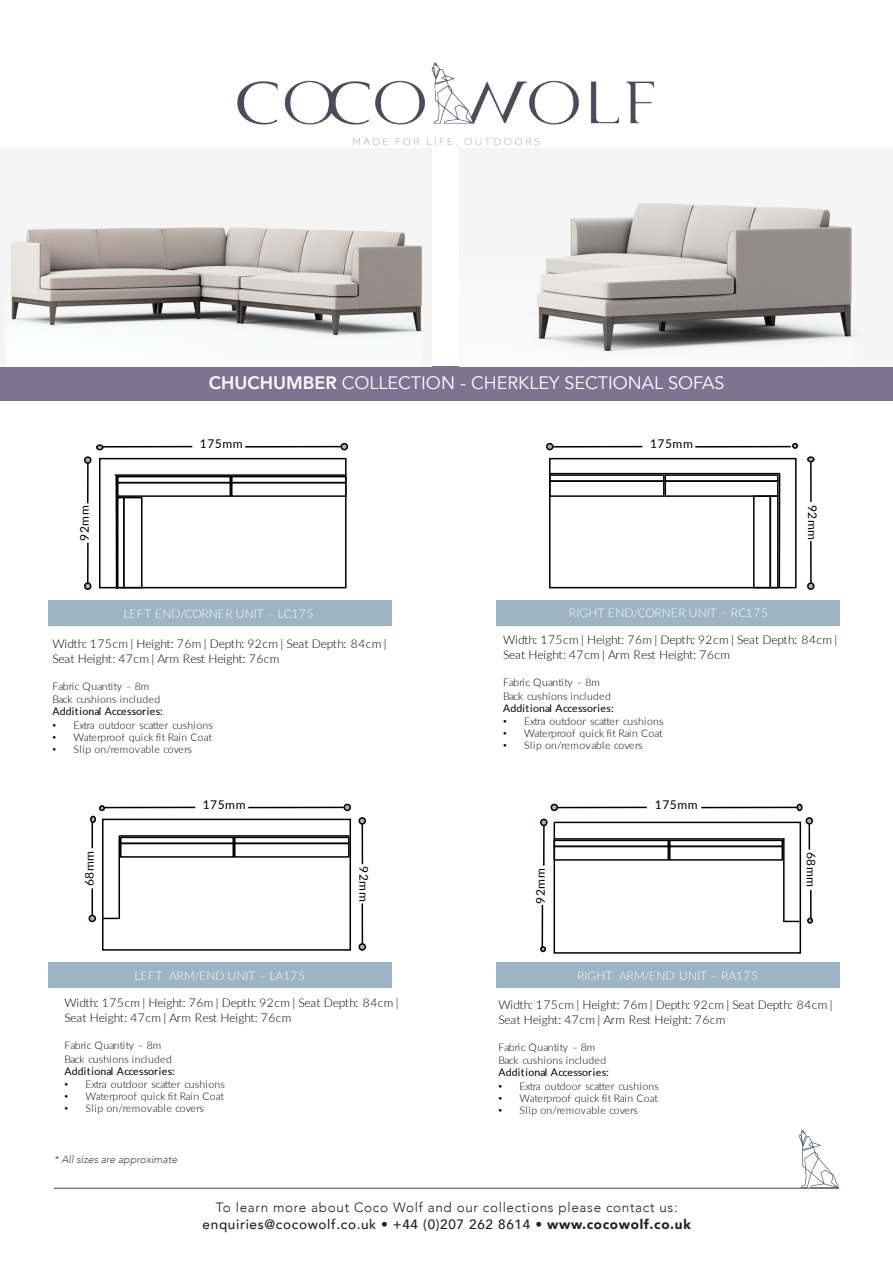
<style>
.page{position:relative;width:893px;height:1263px;background:#fff}
.page>*{position:absolute;margin:0;border:0;box-sizing:border-box;transform-origin:0 0}
.t1{font:18px "Avenir";color:#fff}
.t2{font:300 13.5px/16.2px "Avenir";letter-spacing:.05em;color:#231f20;text-align:center}
.t3{font:300 12px/15px "Lato";letter-spacing:.015em;color:#000}
.t4{font:300 12px "Lato";letter-spacing:.005em;color:#fff}
.t5{font:12px "Lato";letter-spacing:.045em;color:#000}
.t6{font:300 10.5px/13.5px "Lato";letter-spacing:.015em;color:#000}
.t7{font:10.5px "Lato";letter-spacing:.015em;color:#000}
.t8{font:italic 300 10.5px "Avenir";color:#3d4654}
.s1{font-weight:800}
.s2{font-family:"Arial";font-weight:400}
.s3{font-weight:500}
.s4{font-weight:900}
</style>
<div class="page">
<hr style="left:54px;top:1188px;width:785px;height:1px;background:#3d4654">
<svg style="left:799px;top:1130px;width:40px;height:58px"></svg>
<div style="left:0;top:366px;width:893px;height:34px;background:#7f7392"></div>
<img style="left:0;top:225px;width:427px;height:141px">
<img style="left:535px;top:199px;width:332px;height:153px">
<div style="left:549px;top:458px;width:248px;height:130px;border:2px solid #000"></div>
<div style="left:770px;top:495px;width:9px;height:93px;border:2px solid #000"></div>
<div style="left:753px;top:495px;width:18px;height:93px;border:2px solid #000"></div>
<div style="left:665px;top:474px;width:114px;height:8px;border:2px solid #000"></div>
<div style="left:665px;top:480px;width:114px;height:17px;border:2px solid #000"></div>
<hr style="left:550px;top:473px;width:230px;height:1px;background:#000">
<hr style="left:779px;top:474px;width:1px;height:113px;background:#000">
<div style="left:549px;top:474px;width:116px;height:8px;border:2px solid #000"></div>
<div style="left:549px;top:480px;width:116px;height:17px;border:2px solid #000"></div>
<div style="left:99px;top:458px;width:248px;height:130px;border:2px solid #000"></div>
<div style="left:117px;top:497px;width:8px;height:91px;border:2px solid #000"></div>
<div style="left:123px;top:497px;width:20px;height:91px;border:2px solid #000"></div>
<div style="left:117px;top:476px;width:114px;height:7px;border:2px solid #000"></div>
<div style="left:117px;top:482px;width:114px;height:15px;border:2px solid #000"></div>
<hr style="left:115px;top:474px;width:230px;height:2px;background:#000">
<hr style="left:116px;top:475px;width:1px;height:114px;background:#000">
<div style="left:231px;top:476px;width:116px;height:7px;border:2px solid #000"></div>
<div style="left:231px;top:482px;width:116px;height:15px;border:2px solid #000"></div>
<div style="left:48px;top:600px;width:344px;height:26px;background:#9db4c4"></div>
<div style="left:497px;top:600px;width:343px;height:26px;background:#9db4c4"></div>
<hr style="left:87px;top:543px;width:2px;height:44px;background:#000">
<hr style="left:87px;top:459px;width:2px;height:44px;background:#000">
<div style="left:84px;top:456px;width:8px;height:8px;border:2px solid #000;border-radius:50%"></div>
<div style="left:84px;top:582px;width:8px;height:8px;border:2px solid #000;border-radius:50%"></div>
<hr style="left:97px;top:446px;width:95px;height:1px;background:#000">
<div style="left:96px;top:444px;width:8px;height:6px;border:2px solid #000;border-radius:50%"></div>
<div style="left:341px;top:443px;width:7px;height:7px;border:2px solid #000;border-radius:50%"></div>
<hr style="left:245px;top:446px;width:96px;height:1px;background:#000">
<hr style="left:810px;top:541px;width:2px;height:45px;background:#000">
<hr style="left:810px;top:457px;width:2px;height:45px;background:#000">
<div style="left:807px;top:456px;width:8px;height:6px;border:2px solid #000;border-radius:50%"></div>
<div style="left:807px;top:582px;width:8px;height:8px;border:2px solid #000;border-radius:50%"></div>
<hr style="left:547px;top:446px;width:95px;height:1px;background:#000">
<div style="left:546px;top:443px;width:8px;height:7px;border:2px solid #000;border-radius:50%"></div>
<svg style="left:792px;top:443px;width:6px;height:6px"></svg>
<hr style="left:695px;top:446px;width:96px;height:1px;background:#000">
<div style="left:48px;top:963px;width:344px;height:25px;background:#9db4c4"></div>
<div style="left:497px;top:963px;width:343px;height:25px;background:#9db4c4"></div>
<div style="left:102px;top:819px;width:249px;height:132px;border:2px solid #000"></div>
<div style="left:120px;top:837px;width:114px;height:7px;border:2px solid #000"></div>
<div style="left:120px;top:843px;width:114px;height:15px;border:2px solid #000"></div>
<hr style="left:119px;top:835px;width:230px;height:2px;background:#000">
<hr style="left:119px;top:836px;width:1px;height:83px;background:#000">
<div style="left:234px;top:837px;width:116px;height:7px;border:2px solid #000"></div>
<div style="left:234px;top:843px;width:116px;height:15px;border:2px solid #000"></div>
<svg style="left:103px;top:918px;width:15px;height:1px"></svg>
<hr style="left:100px;top:807px;width:95px;height:1px;background:#000">
<div style="left:344px;top:804px;width:7px;height:7px;border:2px solid #000;border-radius:50%"></div>
<hr style="left:248px;top:807px;width:96px;height:1px;background:#000">
<hr style="left:92px;top:888px;width:1px;height:31px;background:#000">
<hr style="left:92px;top:818px;width:1px;height:30px;background:#000">
<svg style="left:92px;top:805px;width:13px;height:17px"></svg>
<div style="left:90px;top:816px;width:6px;height:7px;border:2px solid #000;border-radius:50%"></div>
<div style="left:89px;top:915px;width:7px;height:7px;border:2px solid #000;border-radius:50%"></div>
<hr style="left:362px;top:903px;width:1px;height:45px;background:#000">
<hr style="left:362px;top:819px;width:1px;height:45px;background:#000">
<div style="left:359px;top:817px;width:7px;height:8px;border:2px solid #000;border-radius:50%"></div>
<div style="left:359px;top:943px;width:7px;height:8px;border:2px solid #000;border-radius:50%"></div>
<div style="left:554px;top:822px;width:247px;height:132px;border:2px solid #000"></div>
<div style="left:669px;top:840px;width:114px;height:7px;border:2px solid #000"></div>
<div style="left:669px;top:846px;width:114px;height:15px;border:2px solid #000"></div>
<hr style="left:554px;top:838px;width:230px;height:2px;background:#000">
<hr style="left:783px;top:839px;width:2px;height:83px;background:#000">
<div style="left:554px;top:840px;width:115px;height:7px;border:2px solid #000"></div>
<div style="left:554px;top:846px;width:115px;height:15px;border:2px solid #000"></div>
<svg style="left:785px;top:921px;width:14px;height:1px"></svg>
<hr style="left:542px;top:905px;width:1px;height:45px;background:#000">
<hr style="left:543px;top:821px;width:2px;height:45px;background:#000">
<div style="left:540px;top:819px;width:8px;height:7px;border:2px solid #000;border-radius:50%"></div>
<svg style="left:540px;top:946px;width:6px;height:6px"></svg>
<hr style="left:551px;top:807px;width:96px;height:1px;background:#000">
<div style="left:551px;top:804px;width:7px;height:7px;border:2px solid #000;border-radius:50%"></div>
<div style="left:797px;top:804px;width:6px;height:7px;border:2px solid #000;border-radius:50%"></div>
<hr style="left:701px;top:807px;width:96px;height:1px;background:#000">
<hr style="left:810px;top:890px;width:2px;height:30px;background:#000">
<hr style="left:809px;top:819px;width:1px;height:31px;background:#000">
<div style="left:806px;top:817px;width:7px;height:8px;border:2px solid #000;border-radius:50%"></div>
<svg style="left:807px;top:918px;width:6px;height:6px"></svg>
<img style="left:237px;top:62px;width:418px;height:84px">
<p class="t1" style="left:209px;top:372px;width:517px"><span class="s1">CHUCHUMBER</span> COLLECTION - CHERKLEY SECTIONAL SOFAS</p>
<p class="t5" style="left:76px;top:541px;width:37px;rotate:-90deg">92mm</p>
<p class="t5" style="left:200px;top:435px;width:44px">175mm</p>
<p class="t5" style="left:650px;top:435px;width:44px">175mm</p>
<p class="t5" style="left:821px;top:505px;width:37px;rotate:90deg">92mm</p>
<p class="t4" style="left:123px;top:605px;width:191px">LEFT END/CORNER UNIT – LC175</p>
<p class="t4" style="left:569px;top:604px;width:200px">RIGHT END/CORNER UNIT – RC175</p>
<p class="t3" style="left:52px;top:635px;width:336px">Width: 175cm | Height: 76m | Depth: 92cm | Seat Depth: 84cm |<br>Seat Height: 47cm | Arm Rest Height: 76cm</p>
<p class="t6" style="left:52px;top:679px;width:109px">Fabric Quantity – 8m<br>Back cushions included</p>
<p class="t7" style="left:52px;top:704px;width:112px">Additional Accessories:</p>
<p class="t6" style="left:52px;top:718px;width:162px"><span class="s2">•</span> Extra outdoor scatter cushions</p>
<p class="t6" style="left:52px;top:730px;width:161px"><span class="s2">•</span> Waterproof quick fit Rain Coat</p>
<p class="t6" style="left:52px;top:742px;width:141px"><span class="s2">•</span> Slip on/removable covers</p>
<p class="t3" style="left:503px;top:632px;width:336px">Width: 175cm | Height: 76m | Depth: 92cm | Seat Depth: 84cm |<br>Seat Height: 47cm | Arm Rest Height: 76cm</p>
<p class="t6" style="left:503px;top:675px;width:109px">Fabric Quantity – 8m<br>Back cushions included</p>
<p class="t7" style="left:503px;top:700px;width:112px">Additional Accessories:</p>
<p class="t6" style="left:503px;top:714px;width:162px"><span class="s2">•</span> Extra outdoor scatter cushions</p>
<p class="t6" style="left:503px;top:726px;width:161px"><span class="s2">•</span> Waterproof quick fit Rain Coat</p>
<p class="t6" style="left:503px;top:738px;width:141px"><span class="s2">•</span> Slip on/removable covers</p>
<p class="t5" style="left:81px;top:886px;width:37px;rotate:-90deg">68mm</p>
<p class="t5" style="left:203px;top:796px;width:44px">175mm</p>
<p class="t5" style="left:372px;top:866px;width:37px;rotate:90deg">92mm</p>
<p class="t5" style="left:532px;top:903px;width:37px;rotate:-90deg">92mm</p>
<p class="t5" style="left:655px;top:796px;width:44px">175mm</p>
<p class="t4" style="left:135px;top:967px;width:172px">LEFT ARM/END UNIT – LA175</p>
<p class="t4" style="left:577px;top:967px;width:182px">RIGHT ARM/END UNIT – RA175</p>
<p class="t5" style="left:820px;top:852px;width:37px;rotate:90deg">68mm</p>
<p class="t3" style="left:64px;top:995px;width:336px">Width: 175cm | Height: 76m | Depth: 92cm | Seat Depth: 84cm |<br>Seat Height: 47cm | Arm Rest Height: 76cm</p>
<p class="t6" style="left:64px;top:1038px;width:109px">Fabric Quantity – 8m<br>Back cushions included</p>
<p class="t7" style="left:64px;top:1063px;width:112px">Additional Accessories:</p>
<p class="t6" style="left:64px;top:1077px;width:162px"><span class="s2">•</span> Extra outdoor scatter cushions</p>
<p class="t6" style="left:64px;top:1089px;width:161px"><span class="s2">•</span> Waterproof quick fit Rain Coat</p>
<p class="t6" style="left:64px;top:1101px;width:141px"><span class="s2">•</span> Slip on/removable covers</p>
<p class="t8" style="left:54px;top:1153px;width:125px">* All sizes are approximate</p>
<p class="t3" style="left:498px;top:996px;width:336px">Width: 175cm | Height: 76m | Depth: 92cm | Seat Depth: 84cm |<br>Seat Height: 47cm | Arm Rest Height: 76cm</p>
<p class="t6" style="left:498px;top:1040px;width:109px">Fabric Quantity – 8m<br>Back cushions included</p>
<p class="t7" style="left:498px;top:1065px;width:112px">Additional Accessories:</p>
<p class="t6" style="left:498px;top:1079px;width:162px"><span class="s2">•</span> Extra outdoor scatter cushions</p>
<p class="t6" style="left:498px;top:1091px;width:161px"><span class="s2">•</span> Waterproof quick fit Rain Coat</p>
<p class="t6" style="left:498px;top:1103px;width:141px"><span class="s2">•</span> Slip on/removable covers</p>
<p class="t2" style="left:203px;top:1199px;width:490px">To learn more about Coco Wolf and our collections please contact us: <span class="s3">enquiries@cocowolf.co.uk</span> • <span class="s3">+44 (0)207 262 8614 •</span> <span class="s4">www.cocowolf.co.uk</span></p>
</div>
